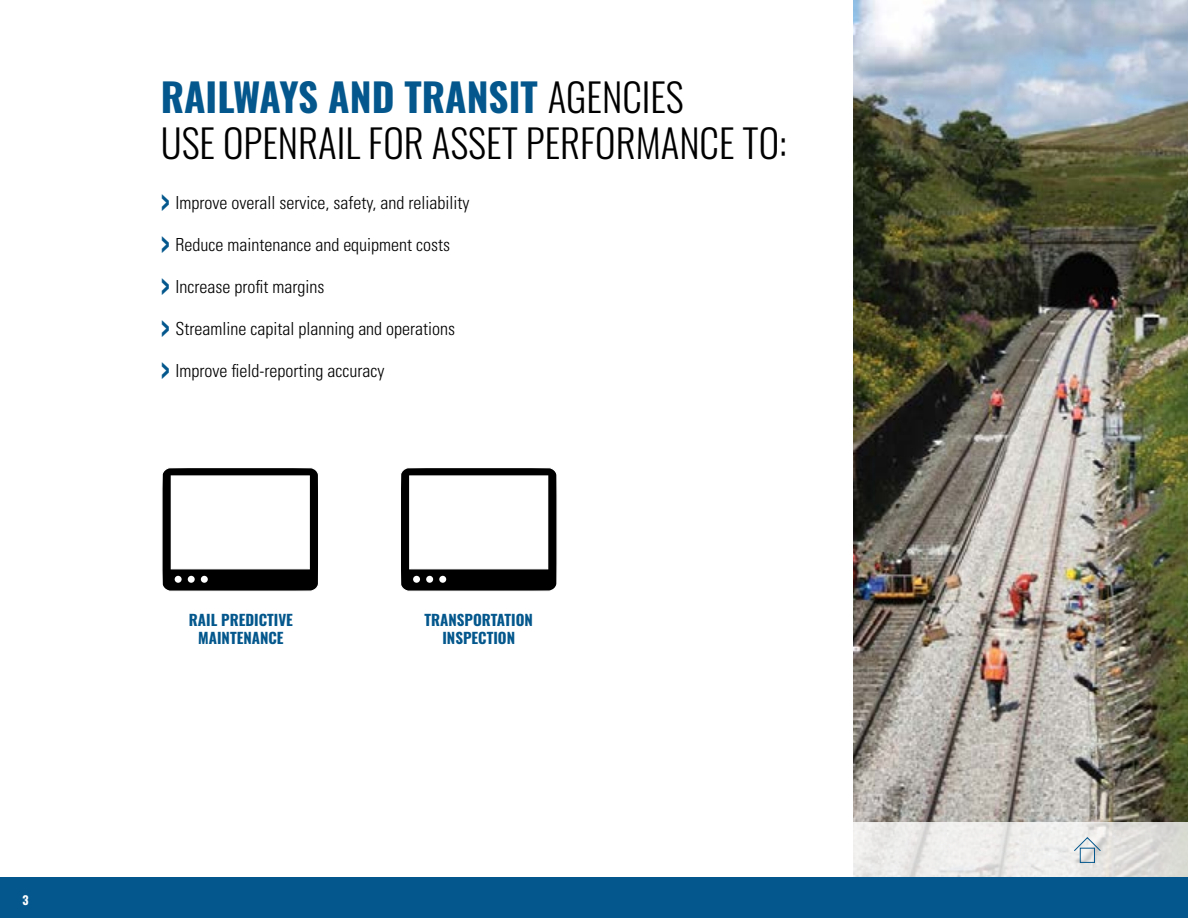
<style>
.page{position:relative;width:1188px;height:918px;background:#fff}
.page>*{position:absolute;margin:0;border:0;box-sizing:border-box;transform-origin:0 0}
.t1{font:300 39px/46.5px "Oswald";color:#000}
.t2{font:300 condensed 18px "Univers";color:#000}
.t3{font:700 15px/18px "Oswald";color:#03578c;text-align:center}
.t4{font:700 12px "Oswald";color:#fff}
.s1{font-weight:700;color:#03578c}
.s2{font-family:"Oswald";font-weight:700;font-stretch:normal;font-size:30px;color:#03578c}
</style>
<div class="page">
<img style="left:853px;top:0;width:335px;height:822px">
<svg style="left:853px;top:822px;width:335px;height:56px;fill:#ebeae8"></svg>
<div style="left:0;top:878px;width:1188px;height:40px;background:#03578c"></div>
<svg style="left:162px;top:468px;width:156px;height:123px"></svg>
<div style="left:175px;top:576px;width:7px;height:7px;background:#fff;border-radius:50%"></div>
<div style="left:188px;top:576px;width:7px;height:7px;background:#fff;border-radius:50%"></div>
<div style="left:201px;top:576px;width:7px;height:7px;background:#fff;border-radius:50%"></div>
<svg style="left:401px;top:468px;width:156px;height:123px"></svg>
<div style="left:413px;top:576px;width:7px;height:7px;background:#fff;border-radius:50%"></div>
<div style="left:426px;top:576px;width:7px;height:7px;background:#fff;border-radius:50%"></div>
<div style="left:439px;top:576px;width:7px;height:7px;background:#fff;border-radius:50%"></div>
<div style="left:1080px;top:848px;width:15px;height:15px;border:1px solid #03578c"></div>
<svg style="left:1073px;top:837px;width:28px;height:15px"></svg>
<p class="t4" style="left:22px;top:894px;width:8px">3</p>
<h1 class="t1" style="left:161px;top:69px;width:627px"><span class="s1">RAILWAYS AND TRANSIT</span> AGENCIES<br>USE OPENRAIL FOR ASSET PERFORMANCE TO:</h1>
<p class="t2" style="left:161px;top:192px;width:310px"><span class="s2">&gt;</span> Improve overall service, safety, and reliability</p>
<p class="t2" style="left:161px;top:234px;width:291px"><span class="s2">&gt;</span> Reduce maintenance and equipment costs</p>
<p class="t2" style="left:161px;top:276px;width:165px"><span class="s2">&gt;</span> Increase profit margins</p>
<p class="t2" style="left:161px;top:318px;width:296px"><span class="s2">&gt;</span> Streamline capital planning and operations</p>
<p class="t2" style="left:161px;top:360px;width:225px"><span class="s2">&gt;</span> Improve field-reporting accuracy</p>
<p class="t3" style="left:189px;top:611px;width:106px">RAIL PREDICTIVE<br>MAINTENANCE</p>
<p class="t3" style="left:425px;top:611px;width:110px">TRANSPORTATION<br>INSPECTION</p>
</div>
